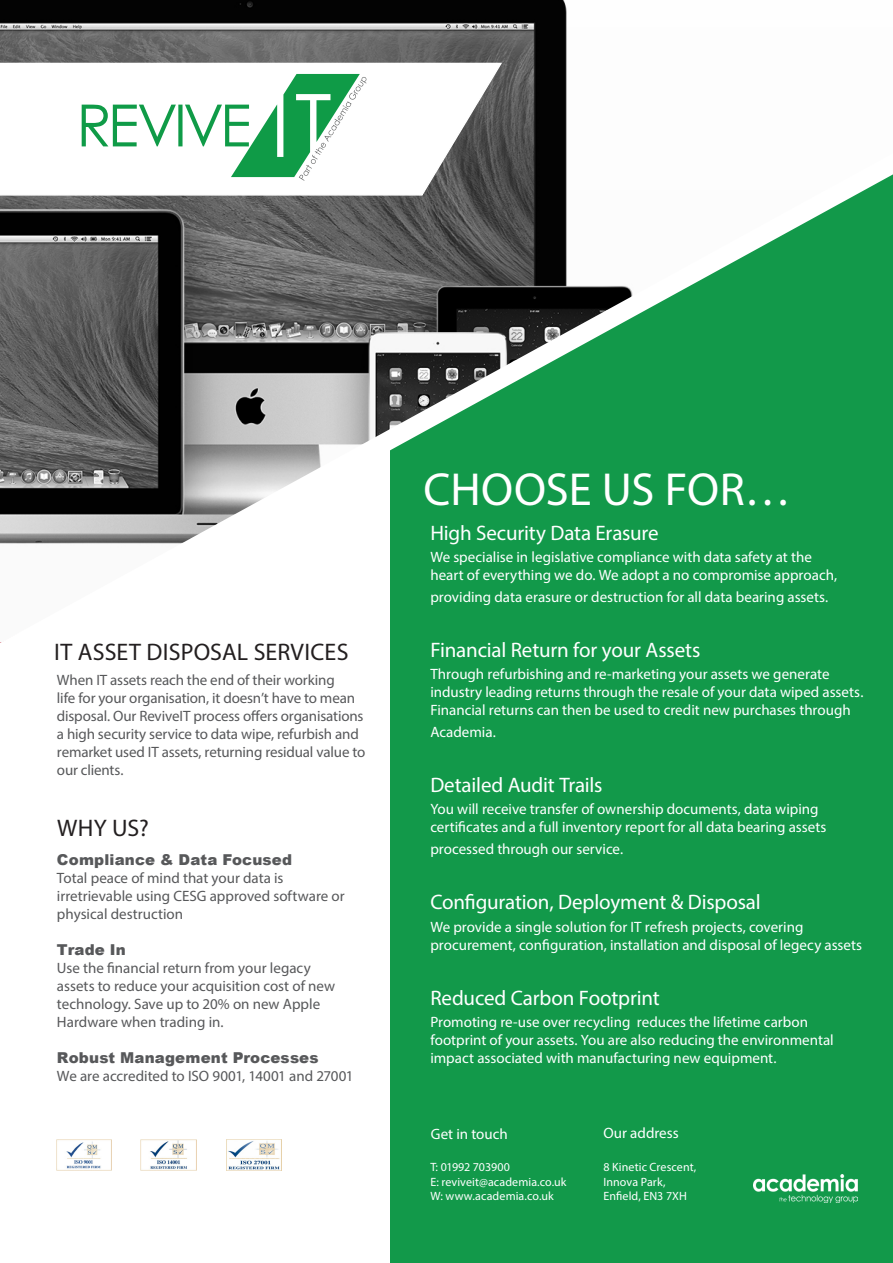
<style>
.page{position:relative;width:893px;height:1263px;background:#fff}
.page>*{position:absolute;margin:0;border:0;box-sizing:border-box;transform-origin:0 0}
.t1{font:46.5px "Myriad Pro";letter-spacing:-.005em;color:#fff}
.t2{font:24px "Myriad Pro";letter-spacing:.005em;color:#231f20}
.t3{font:21px "Myriad Pro";letter-spacing:-.01em;color:#fff}
.t4{font:15px/18px "Myriad Pro";color:#fff}
.t5{font:15px/18px "Myriad Pro";letter-spacing:-.005em;color:#57585a}
.t6{font:900 15px "Arial";letter-spacing:.01em;color:#57585a}
.t7{font:12px "Myriad Pro";letter-spacing:.005em;color:#fff}
.t8{font:12px "Myriad Pro";letter-spacing:-.015em;color:#fff}
</style>
<div class="page">
<div style="left:390px;top:139px;width:503px;height:1124px;background:#12994a"></div>
<img style="left:0;top:0;width:893px;height:153px">
<svg style="left:0;top:153px;width:893px;height:490px"></svg>
<svg style="left:0;top:62px;width:503px;height:134px"></svg>
<img style="left:56px;top:1139px;width:56px;height:31px">
<img style="left:141px;top:1139px;width:55px;height:31px">
<img style="left:226px;top:1139px;width:56px;height:31px">
<svg style="left:82px;top:74px;width:284px;height:107px"></svg>
<img style="left:754px;top:1175px;width:104px;height:27px">
<p class="t2" style="left:54px;top:638px;width:296px">IT ASSET DISPOSAL SERVICES</p>
<p class="t5" style="left:57px;top:671px;width:310px">When IT assets reach the end of their working<br>life for your organisation, it doesn’t have to mean disposal. Our ReviveIT process offers organisations a high security service to data wipe, refurbish and remarket used IT assets, returning residual value to our clients.</p>
<p class="t2" style="left:57px;top:813px;width:93px">WHY US?</p>
<p class="t6" style="left:57px;top:849px;width:237px">Compliance &amp; Data Focused</p>
<p class="t5" style="left:57px;top:869px;width:289px">Total peace of mind that your data is irretrievable using CESG approved software or physical destruction</p>
<p class="t6" style="left:57px;top:939px;width:70px">Trade In</p>
<p class="t5" style="left:57px;top:959px;width:280px">Use the financial return from your legacy assets to reduce your acquisition cost of new technology. Save up to 20% on new Apple Hardware when trading in.</p>
<p class="t6" style="left:57px;top:1047px;width:263px">Robust Management Processes</p>
<p class="t5" style="left:57px;top:1067px;width:298px">We are accredited to ISO 9001, 14001 and 27001</p>
<p class="t1" style="left:424px;top:460px;width:369px">CHOOSE US FOR…</p>
<p class="t3" style="left:430px;top:520px;width:230px">High Security Data Erasure</p>
<p class="t4" style="left:430px;top:548px;width:408px">We specialise in legislative compliance with data safety at the heart of everything we do. We adopt a no compromise approach,</p>
<p class="t4" style="left:430px;top:587px;width:400px">providing data erasure or destruction for all data bearing assets.</p>
<p class="t3" style="left:430px;top:637px;width:272px">Financial Return for your Assets</p>
<p class="t4" style="left:430px;top:665px;width:435px">Through refurbishing and re-marketing your assets we generate industry leading returns through the resale of your data wiped assets.<br>Financial returns can then be used to credit new purchases through</p>
<p class="t4" style="left:430px;top:723px;width:67px">Academia.</p>
<p class="t3" style="left:430px;top:772px;width:174px">Detailed Audit Trails</p>
<p class="t4" style="left:430px;top:800px;width:398px">You will receive transfer of ownership documents, data wiping certificates and a full inventory report for all data bearing assets</p>
<p class="t4" style="left:430px;top:840px;width:194px">processed through our service.</p>
<p class="t3" style="left:430px;top:889px;width:332px">Configuration, Deployment &amp; Disposal</p>
<p class="t4" style="left:430px;top:917px;width:433px">We provide a single solution for IT refresh projects, covering procurement, configuration, installation and disposal of legecy assets</p>
<p class="t3" style="left:430px;top:985px;width:231px">Reduced Carbon Footprint</p>
<p class="t4" style="left:430px;top:1013px;width:405px">Promoting re-use over recycling reduces the lifetime carbon footprint of your assets. You are also reducing the environmental impact associated with manufacturing new equipment.</p>
<p class="t4" style="left:431px;top:1125px;width:78px">Get in touch</p>
<p class="t4" style="left:603px;top:1123px;width:77px">Our address</p>
<p class="t8" style="left:430px;top:1160px;width:81px">T: 01992 703900</p>
<p class="t7" style="left:430px;top:1174px;width:138px">E: reviveit@academia.co.uk</p>
<p class="t7" style="left:430px;top:1188px;width:125px">W: www.academia.co.uk</p>
<p class="t7" style="left:603px;top:1160px;width:94px">8 Kinetic Crescent,</p>
<p class="t7" style="left:603px;top:1174px;width:64px">Innova Park,</p>
<p class="t7" style="left:603px;top:1188px;width:85px">Enfield, EN3 7XH</p>
</div>
